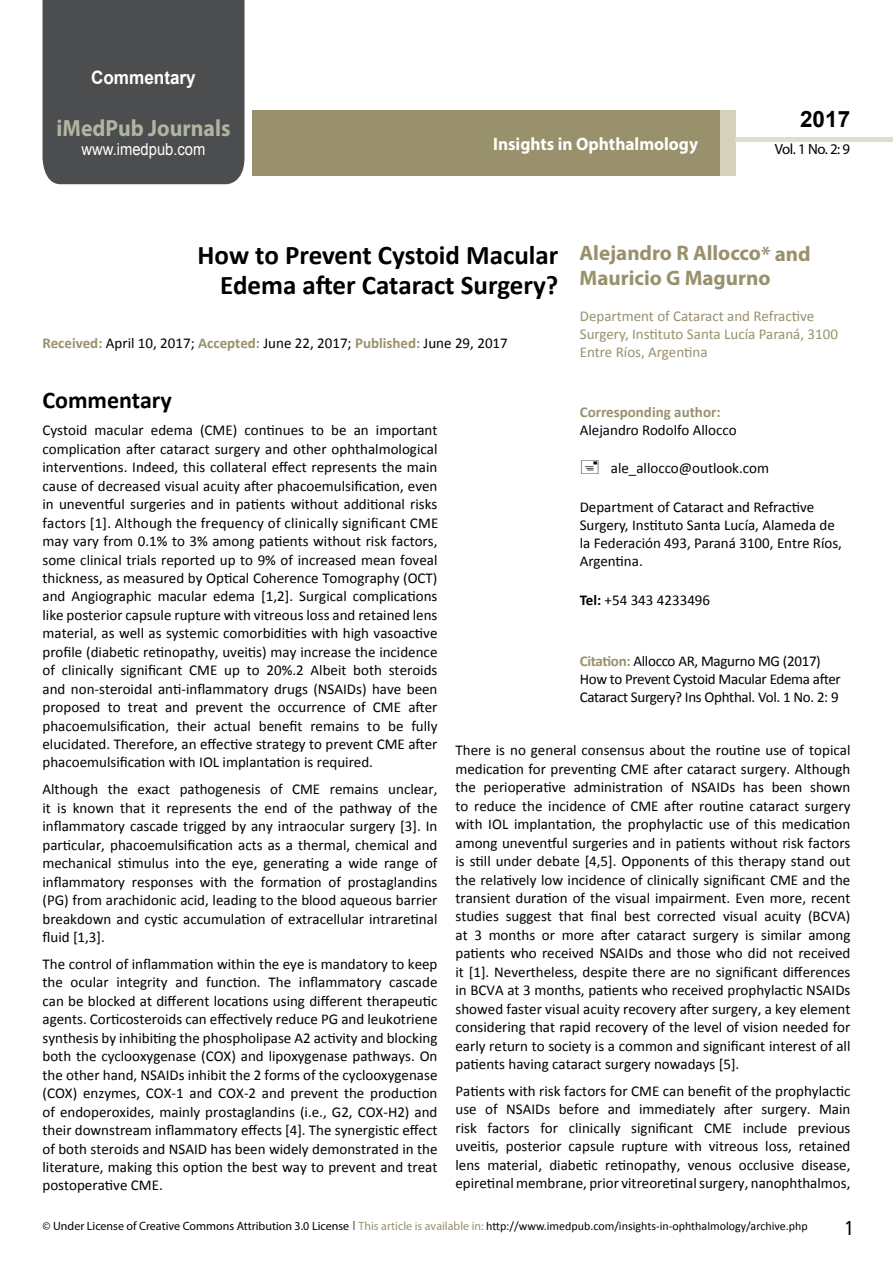
<style>
.page{position:relative;width:893px;height:1263px;background:#fff}
.page>*{position:absolute;margin:0;border:0;box-sizing:border-box;transform-origin:0 0}
.t1{font:700 27px/29.7px "Calibri";color:#000;text-align:right}
.t2{font:25.5px "Tunga";color:#000}
.t3{font:700 24px "Calibri";color:#000}
.t4{font:700 23.4px "Myriad Pro";color:#b0b5a0;scale:.93 1}
.t5{font:700 22.5px "Arial";color:#000}
.t6{font:700 21px/25.2px "Myriad Pro";color:#98916c}
.t7{font:700 18.45px "Arial";color:#fff;scale:.93 1}
.t8{font:700 18px "Myriad Pro";color:#fff;scale:.96 1}
.t9{font:16.5px "Arial";color:#fff;scale:.89 1}
.t10{font:15px/18.5px "Calibri";color:#000;text-align:justify}
.t11{font:15px/18px "Calibri";letter-spacing:-.02em;color:#000}
.t12{font:15px/18px "Calibri";color:#98916c}
.t13{font:700 15px "Calibri";color:#98916c}
.t14{font:14.85px "Myriad Pro";color:#000}
.t15{font:12px "Calibri";color:#000}
.s1{font-weight:700;color:#98916c}
.s2{font-weight:700}
.s3{font-family:"Myriad Pro"}
.s4{font-family:"Tunga"}
.s5{font-family:"Myriad Pro";color:#98916c}
</style>
<div class="page">
<div style="left:252px;top:110px;width:469px;height:66px;background:#98916c"></div>
<div style="left:720px;top:110px;width:16px;height:66px;background:#d4d2bb"></div>
<div style="left:43px;top:0;width:201px;height:184px;background:#4c4d4f"></div>
<hr style="left:736px;top:137px;width:157px;height:4px;background:#dfdec9">
<p class="t7" style="left:91px;top:65px;width:114px">Commentary</p>
<h3 class="t4" style="left:57px;top:113px;width:189px">iMedPub Journals</h3>
<p class="t9" style="left:82px;top:138px;width:141px">www.imedpub.com</p>
<p class="t8" style="left:493px;top:132px;width:215px">Insights in Ophthalmology</p>
<h3 class="t5" style="left:800px;top:104px;width:52px">2017</h3>
<p class="t14" style="left:775px;top:140px;width:77px">Vol. 1 No. 2: 9</p>
<h1 class="t1" style="left:198px;top:241px;width:362px">How to Prevent Cystoid Macular<br>Edema after Cataract Surgery?</h1>
<p class="t10" style="left:43px;top:334px;width:467px"><span class="s1">Received:</span> April 10, 2017; <span class="s1">Accepted:</span> June 22, 2017; <span class="s1">Published:</span> June 29, 2017</p>
<h3 class="t6" style="left:580px;top:240px;width:233px">Alejandro R Allocco* and<br>Mauricio G Magurno</h3>
<p class="t12" style="left:580px;top:307px;width:260px">Department of Cataract and Refractive<br>Surgery, Instituto Santa Lucía Paraná, 3100<br>Entre Ríos, Argentina</p>
<h3 class="t3" style="left:43px;top:385px;width:131px">Commentary</h3>
<p class="t10" style="left:43px;top:421px;width:397px">Cystoid macular edema (CME) continues to be an important complication after cataract surgery and other ophthalmological interventions. Indeed, this collateral effect represents the main cause of decreased visual acuity after phacoemulsification, even in uneventful surgeries and in patients without additional risks factors [1]. Although the frequency of clinically significant CME may vary from 0.1% to 3% among patients without risk factors, some clinical trials reported up to 9% of increased mean foveal thickness, as measured by Optical Coherence Tomography (OCT) and Angiographic macular edema [1,2]. Surgical complications like posterior capsule rupture with vitreous loss and retained lens material, as well as systemic comorbidities with high vasoactive profile (diabetic retinopathy, uveitis) may increase the incidence of clinically significant CME up to 20%.2 Albeit both steroids and non-steroidal anti-inflammatory drugs (NSAIDs) have been proposed to treat and prevent the occurrence of CME after phacoemulsification, their actual benefit remains to be fully elucidated. Therefore, an effective strategy to prevent CME after phacoemulsification with IOL implantation is required.</p>
<p class="t10" style="left:43px;top:780px;width:396px">Although the exact pathogenesis of CME remains unclear, it is known that it represents the end of the pathway of the inflammatory cascade trigged by any intraocular surgery [3]. In particular, phacoemulsification acts as a thermal, chemical and mechanical stimulus into the eye, generating a wide range of inflammatory responses with the formation of prostaglandins (PG) from arachidonic acid, leading to the blood aqueous barrier breakdown and cystic accumulation of extracellular intraretinal fluid [1,3].</p>
<p class="t10" style="left:43px;top:955px;width:396px">The control of inflammation within the eye is mandatory to keep the ocular integrity and function. The inflammatory cascade can be blocked at different locations using different therapeutic agents. Corticosteroids can effectively reduce PG and leukotriene synthesis by inhibiting the phospholipase A2 activity and blocking both the cyclooxygenase (COX) and lipoxygenase pathways. On the other hand, NSAIDs inhibit the 2 forms of the cyclooxygenase (COX) enzymes, COX-1 and COX-2 and prevent the production of endoperoxides, mainly prostaglandins (i.e., G2, COX-H2) and their downstream inflammatory effects [4]. The synergistic effect of both steroids and NSAID has been widely demonstrated in the literature, making this option the best way to prevent and treat postoperative CME.</p>
<p class="t13" style="left:580px;top:403px;width:142px">Corresponding author:</p>
<p class="t10" style="left:580px;top:421px;width:158px">Alejandro Rodolfo Allocco</p>
<p class="t10" style="left:611px;top:458px;width:160px">ale_allocco@outlook.com</p>
<p class="t10" style="left:580px;top:498px;width:264px;line-height:18px;text-align:left">Department of Cataract and Refractive Surgery, Instituto Santa Lucía, Alameda de la Federación 493, Paraná 3100, Entre Ríos, Argentina.</p>
<p class="t10" style="left:580px;top:591px;width:132px"><span class="s2">Tel:</span> +54 343 4233496</p>
<p class="t11" style="left:580px;top:652px;width:263px"><span class="s1">Citation:</span> Allocco AR, Magurno MG (2017)<br>How to Prevent Cystoid Macular Edema after<br>Cataract Surgery? Ins Ophthal. Vol. 1 No. 2: 9</p>
<p class="t10" style="left:455px;top:741px;width:396px">There is no general consensus about the routine use of topical medication for preventing CME after cataract surgery. Although the perioperative administration of NSAIDs has been shown to reduce the incidence of CME after routine cataract surgery with IOL implantation, the prophylactic use of this medication among uneventful surgeries and in patients without risk factors is still under debate [4,5]. Opponents of this therapy stand out the relatively low incidence of clinically significant CME and the transient duration of the visual impairment. Even more, recent studies suggest that final best corrected visual acuity (BCVA) at 3 months or more after cataract surgery is similar among patients who received NSAIDs and those who did not received it [1]. Nevertheless, despite there are no significant differences in BCVA at 3 months, patients who received prophylactic NSAIDs showed faster visual acuity recovery after surgery, a key element considering that rapid recovery of the level of vision needed for early return to society is a common and significant interest of all patients having cataract surgery nowadays [5].</p>
<p class="t10" style="left:455px;top:1082px;width:396px">Patients with risk factors for CME can benefit of the prophylactic use of NSAIDs before and immediately after surgery. Main risk factors for clinically significant CME include previous uveitis, posterior capsule rupture with vitreous loss, retained lens material, diabetic retinopathy, venous occlusive disease, epiretinal membrane, prior vitreoretinal surgery, nanophthalmos,</p>
<p class="t15" style="left:43px;top:1218px;width:767px"><span class="s3">© Under License of Creative Commons Attribution 3.0 License</span> <span class="s4">|</span> <span class="s5">This article is available in:</span> http://www.imedpub.com/insights-in-ophthalmology/archive.php</p>
<h2 class="t2" style="left:846px;top:1211px;width:9px">1</h2>
</div>
